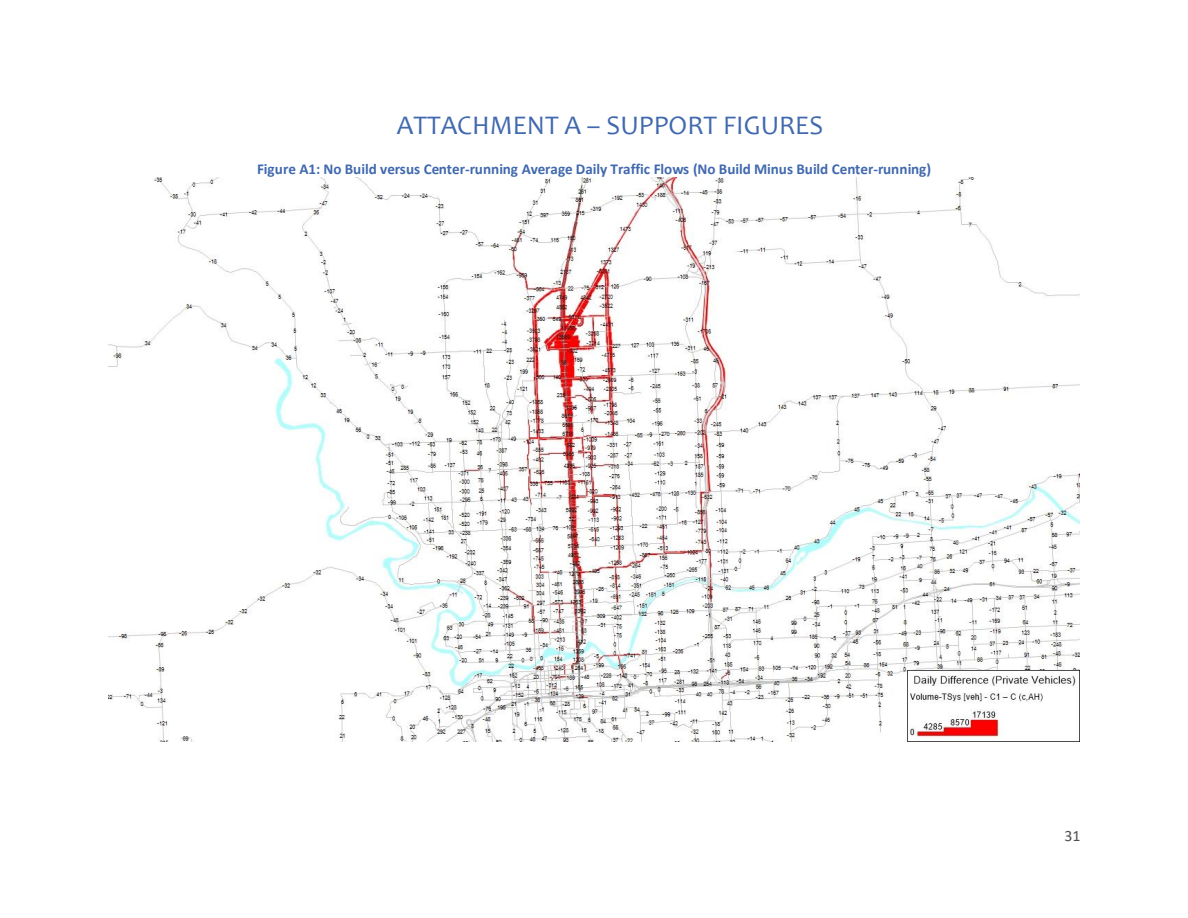
<style>
.page{position:relative;width:1188px;height:918px;background:#fff}
.page>*{position:absolute;margin:0;border:0;box-sizing:border-box;transform-origin:0 0}
.t1{font:27px "Candara";color:#4169ae}
.t2{font:15.9px "Calibri";color:#505050}
.t3{font:700 15.15px "Calibri";letter-spacing:-.005em;color:#4169ae}
</style>
<div class="page">
<img style="left:108px;top:178px;width:972px;height:564px">
<h1 class="t1" style="left:397px;top:114px;width:428px">ATTACHMENT A – SUPPORT FIGURES</h1>
<p class="t3" style="left:257px;top:162px;width:676px">Figure A1: No Build versus Center-running Average Daily Traffic Flows (No Build Minus Build Center-running)</p>
<p class="t2" style="left:1064px;top:829px;width:17px">31</p>
</div>
